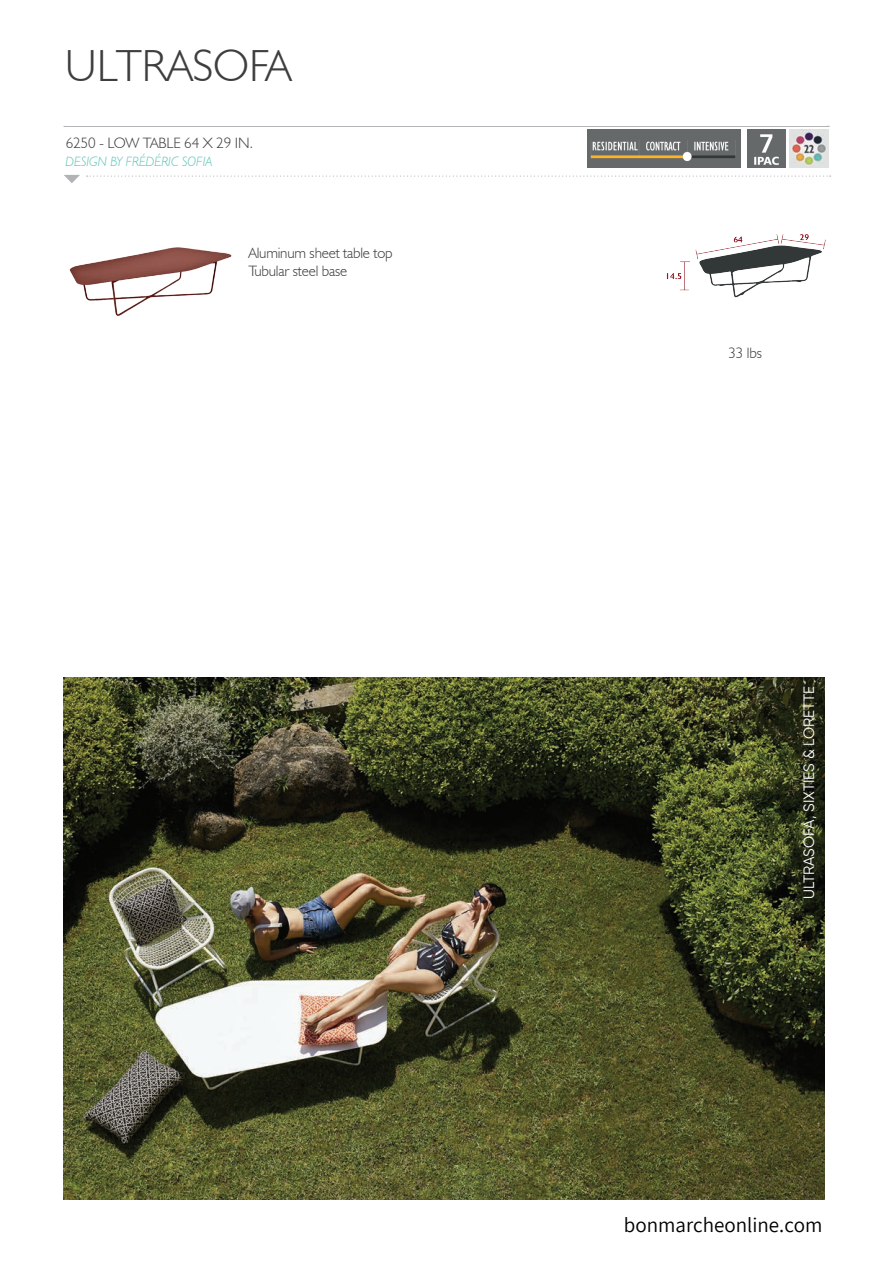
<style>
.page{position:relative;width:893px;height:1263px;background:#fff}
.page>*{position:absolute;margin:0;border:0;box-sizing:border-box;transform-origin:0 0}
.t1{font:300 45px "Humanist 521 BT";color:#3e3e3f}
.t2{font:21px "Assistant";color:#000}
.t3{font:300 15px/18px "Humanist 521 BT";letter-spacing:-.01em;color:#3e3e3f}
.t4{font:15px "Gilroy";color:#fff}
.t5{font:italic 300 13.5px "Humanist 521 BT";color:#5fc5ba}
</style>
<div class="page">
<svg style="left:87px;top:176px;width:744px;height:1px"></svg>
<hr style="left:64px;top:126px;width:766px;height:1px;background:#b2b3b7">
<img style="left:69px;top:247px;width:163px;height:69px">
<img style="left:588px;top:129px;width:153px;height:38px">
<img style="left:747px;top:129px;width:39px;height:38px">
<img style="left:790px;top:129px;width:38px;height:38px">
<img style="left:666px;top:234px;width:160px;height:64px">
<svg style="left:64px;top:175px;width:16px;height:8px"></svg>
<img style="left:64px;top:677px;width:761px;height:522px">
<h1 class="t1" style="left:65px;top:38px;width:228px">ULTRASOFA</h1>
<p class="t3" style="left:66px;top:133px;width:189px">6250 - LOW TABLE 64 X 29 IN.</p>
<p class="t5" style="left:66px;top:154px;width:149px">DESIGN BY FRÉDÉRIC SOFIA</p>
<p class="t3" style="left:248px;top:243px;width:146px">Aluminum sheet table top<br>Tubular steel base</p>
<p class="t3" style="left:728px;top:344px;width:35px">33 lbs</p>
<p class="t4" style="left:800px;top:899px;width:214px;rotate:-90deg">ULTRASOFA, SIXTIES &amp; LORETTE</p>
<h2 class="t2" style="left:624px;top:1210px;width:200px">bonmarcheonline.com</h2>
</div>
